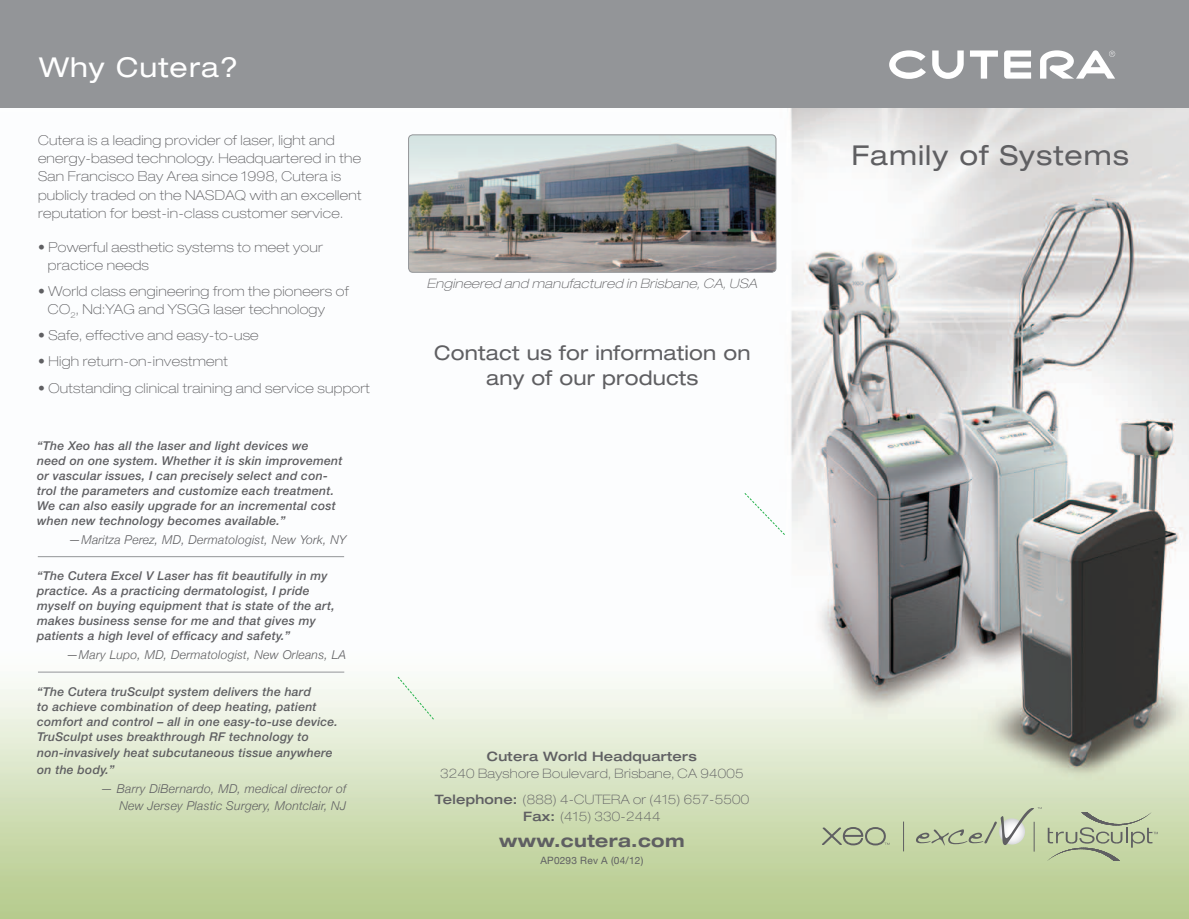
<style>
.page{position:relative;width:1189px;height:919px;background:#fff}
.page>*{position:absolute;margin:0;border:0;box-sizing:border-box;transform-origin:0 0}
.t1{font:expanded 27.45px "Helvetica Neue";letter-spacing:.04em;color:#5f5f62}
.t2{font:expanded 27.45px "Helvetica Neue";letter-spacing:.04em;color:#fff}
.t3{font:expanded 20.25px/24.5px "Helvetica Neue";letter-spacing:.01em;color:#5f5f62;text-align:center}
.t4{font:700 expanded 17.25px "Helvetica Neue";letter-spacing:.02em;color:#5f5f62}
.t5{font:100 expanded 13.65px/18.1px "Helvetica Neue";letter-spacing:.02em;color:#5f5f62}
.t6{font:100 expanded 13.05px/26px "Helvetica Neue";letter-spacing:.02em;color:#5f5f62;text-align:center}
.t7{font:italic 100 expanded 13.05px "Helvetica Neue";letter-spacing:.02em;color:#5f5f62}
.t8{font:500 expanded 13.05px "Helvetica Neue";letter-spacing:.02em;color:#5f5f62}
.t9{font:italic 500 12.15px/15px "Helvetica Neue";letter-spacing:.02em;color:#5f5f62}
.t10{font:italic 300 12.15px/17.1px "Helvetica Neue";letter-spacing:.02em;color:#5f5f62;text-align:right}
.t11{font:10.05px "Helvetica Neue";letter-spacing:.02em;color:#5f5f62}
.s1{font-weight:500}
</style>
<div class="page">
<img style="left:0;top:107px;width:1188px;height:811px">
<div style="left:0;top:0;width:1188px;height:107px;background:#939598"></div>
<svg style="left:889px;top:50px;width:36px;height:29px"></svg>
<svg style="left:970px;top:50px;width:27px;height:29px"></svg>
<svg style="left:932px;top:50px;width:31px;height:29px"></svg>
<svg style="left:1004px;top:50px;width:27px;height:29px"></svg>
<svg style="left:1040px;top:50px;width:75px;height:29px"></svg>
<img style="left:408px;top:135px;width:368px;height:137px">
<div style="left:408px;top:134px;width:368px;height:138px;border:1px solid #939598;border-radius:4px"></div>
<svg style="left:821px;top:826px;width:68px;height:19px"></svg>
<hr style="left:903px;top:821px;width:1px;height:30px;background:#5f5f62">
<hr style="left:1033px;top:821px;width:1px;height:30px;background:#5f5f62">
<svg style="left:1047px;top:811px;width:110px;height:49px"></svg>
<hr style="left:38px;top:556px;width:306px;height:1px;background:#939598">
<hr style="left:38px;top:671px;width:306px;height:1px;background:#939598">
<svg style="left:915px;top:806px;width:126px;height:39px"></svg>
<svg style="left:743px;top:492px;width:42px;height:43px"></svg>
<svg style="left:397px;top:675px;width:37px;height:45px"></svg>
<h1 class="t2" style="left:39px;top:50px;width:201px">Why Cutera?</h1>
<p class="t5" style="left:38px;top:131px;width:325px">Cutera is a leading provider of laser, light and energy-based technology. Headquartered in the San Francisco Bay Area since 1998, Cutera is publicly traded on the NASDAQ with an excellent reputation for best-in-class customer service.</p>
<p class="t5" style="left:48px;top:239px;width:276px;line-height:17.2px;text-indent:-10px">• Powerful aesthetic systems to meet your practice needs</p>
<p class="t5" style="left:48px;top:282px;width:302px;line-height:17.2px;text-indent:-10px">• World class engineering from the pioneers of<br>CO<sub>2</sub>, Nd:YAG and YSGG laser technology</p>
<p class="t5" style="left:38px;top:326px;width:222px">• Safe, effective and easy-to-use</p>
<p class="t5" style="left:38px;top:352px;width:191px">• High return-on-investment</p>
<p class="t5" style="left:38px;top:378px;width:333px">• Outstanding clinical training and service support</p>
<p class="t9" style="left:37px;top:437px;width:307px">“The Xeo has all the laser and light devices we<br>need on one system. Whether it is skin improvement or vascular issues, I can precisely select and con&shy;trol the parameters and customize each treatment.<br>We can also easily upgrade for an incremental cost when new technology becomes available.”</p>
<p class="t10" style="left:69px;top:530px;width:279px">—Maritza Perez, MD, Dermatologist, New York, NY</p>
<p class="t9" style="left:37px;top:568px;width:299px">“The Cutera Excel V Laser has fit beautifully in my practice. As a practicing dermatologist, I pride myself on buying equipment that is state of the art, makes business sense for me and that gives my patients a high level of efficacy and safety.”</p>
<p class="t10" style="left:67px;top:645px;width:281px">—Mary Lupo, MD, Dermatologist, New Orleans, LA</p>
<p class="t9" style="left:37px;top:683px;width:302px">“The Cutera truSculpt system delivers the hard<br>to achieve combination of deep heating, patient comfort and control – all in one easy-to-use device.<br>TruSculpt uses breakthrough RF technology to</p>
<p class="t9" style="left:37px;top:744px;width:297px;line-height:16.5px">non-invasively heat subcutaneous tissue anywhere on the body.”</p>
<p class="t10" style="left:101px;top:779px;width:247px">— Barry DiBernardo, MD, medical director of<br>New Jersey Plastic Surgery, Montclair, NJ</p>
<p class="t7" style="left:427px;top:275px;width:331px">Engineered and manufactured in Brisbane, CA, USA</p>
<h2 class="t3" style="left:434px;top:340px;width:318px">Contact us for information on any of our products</h2>
<p class="t8" style="left:487px;top:747px;width:211px">Cutera World Headquarters</p>
<p class="t6" style="left:434px;top:759px;width:316px">3240 Bayshore Boulevard, Brisbane, CA 94005<br><span class="s1">Telephone:</span> (888) 4-CUTERA or (415) 657-5500</p>
<p class="t6" style="left:523px;top:803px;width:139px"><span class="s1">Fax:</span> (415) 330-2444</p>
<h3 class="t4" style="left:499px;top:829px;width:187px">www.cutera.com</h3>
<p class="t11" style="left:540px;top:854px;width:104px">AP0293 Rev A (04/12)</p>
<h1 class="t1" style="left:851px;top:138px;width:279px">Family of Systems</h1>
</div>
